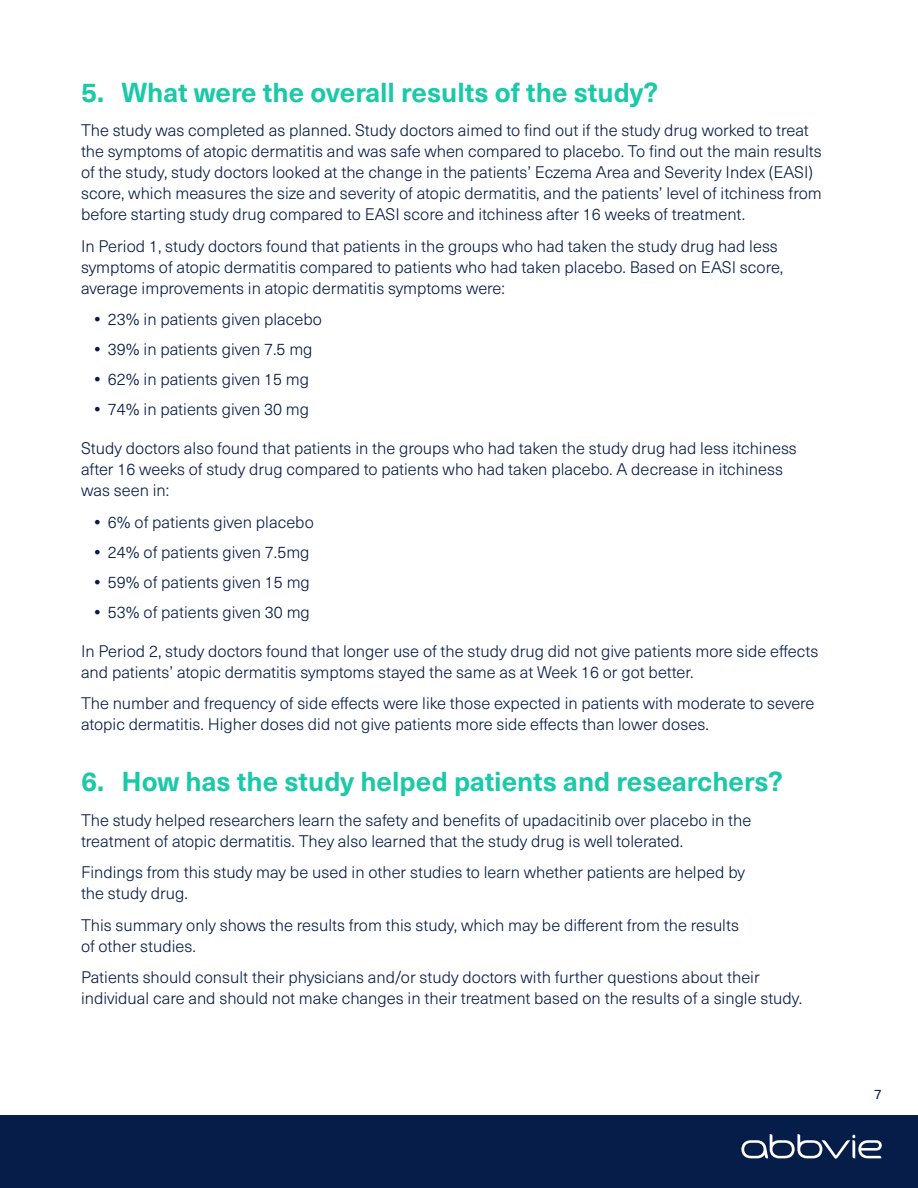
<style>
.page{position:relative;width:918px;height:1188px;background:#fff}
.page>*{position:absolute;margin:0;border:0;box-sizing:border-box;transform-origin:0 0}
.t1{font:700 27px "Neue Haas Unica Pro";color:#1ac9a8}
.t2{font:300 16.5px/21px "Neue Haas Unica Pro";color:#071d49}
.t3{font:13.5px "Neue Haas Unica Pro";color:#071d49}
.s1{font-weight:700}
</style>
<div class="page">
<div style="left:0;top:1115px;width:918px;height:73px;background:#071d49"></div>
<svg style="left:741px;top:1134px;width:141px;height:25px"></svg>
<h1 class="t1" style="left:81px;top:76px;width:579px">5. What were the overall results of the study?</h1>
<p class="t2" style="left:81px;top:120px;width:742px">The study was completed as planned. Study doctors aimed to find out if the study drug worked to treat the symptoms of atopic dermatitis and was safe when compared to placebo. To find out the main results of the study, study doctors looked at the change in the patients’ Eczema Area and Severity Index (EASI) score, which measures the size and severity of atopic dermatitis, and the patients’ level of itchiness from before starting study drug compared to EASI score and itchiness after 16 weeks of treatment.</p>
<p class="t2" style="left:81px;top:236px;width:704px">In Period 1, study doctors found that patients in the groups who had taken the study drug had less symptoms of atopic dermatitis compared to patients who had taken placebo. Based on EASI score, average improvements in atopic dermatitis symptoms were:</p>
<p class="t2" style="left:94px;top:309px;width:229px"><span class="s1">•</span> 23% in patients given placebo</p>
<p class="t2" style="left:94px;top:339px;width:220px"><span class="s1">•</span> 39% in patients given 7.5 mg</p>
<p class="t2" style="left:94px;top:369px;width:216px"><span class="s1">•</span> 62% in patients given 15 mg</p>
<p class="t2" style="left:94px;top:399px;width:216px"><span class="s1">•</span> 74% in patients given 30 mg</p>
<p class="t2" style="left:81px;top:438px;width:717px">Study doctors also found that patients in the groups who had taken the study drug had less itchiness after 16 weeks of study drug compared to patients who had taken placebo. A decrease in itchiness was seen in:</p>
<p class="t2" style="left:94px;top:512px;width:221px"><span class="s1">•</span> 6% of patients given placebo</p>
<p class="t2" style="left:94px;top:542px;width:217px"><span class="s1">•</span> 24% of patients given 7.5mg</p>
<p class="t2" style="left:94px;top:572px;width:217px"><span class="s1">•</span> 59% of patients given 15 mg</p>
<p class="t2" style="left:94px;top:602px;width:217px"><span class="s1">•</span> 53% of patients given 30 mg</p>
<p class="t2" style="left:81px;top:641px;width:739px">In Period 2, study doctors found that longer use of the study drug did not give patients more side effects and patients’ atopic dermatitis symptoms stayed the same as at Week 16 or got better.</p>
<p class="t2" style="left:81px;top:693px;width:735px">The number and frequency of side effects were like those expected in patients with moderate to severe atopic dermatitis. Higher doses did not give patients more side effects than lower doses.</p>
<h1 class="t1" style="left:81px;top:765px;width:703px">6. How has the study helped patients and researchers?</h1>
<p class="t2" style="left:81px;top:809px;width:672px">The study helped researchers learn the safety and benefits of upadacitinib over placebo in the treatment of atopic dermatitis. They also learned that the study drug is well tolerated.</p>
<p class="t2" style="left:81px;top:862px;width:666px">Findings from this study may be used in other studies to learn whether patients are helped by the study drug.</p>
<p class="t2" style="left:81px;top:914px;width:659px">This summary only shows the results from this study, which may be different from the results of other studies.</p>
<p class="t2" style="left:81px;top:967px;width:723px">Patients should consult their physicians and/or study doctors with further questions about their individual care and should not make changes in their treatment based on the results of a single study.</p>
<p class="t3" style="left:874px;top:1086px;width:9px">7</p>
</div>
